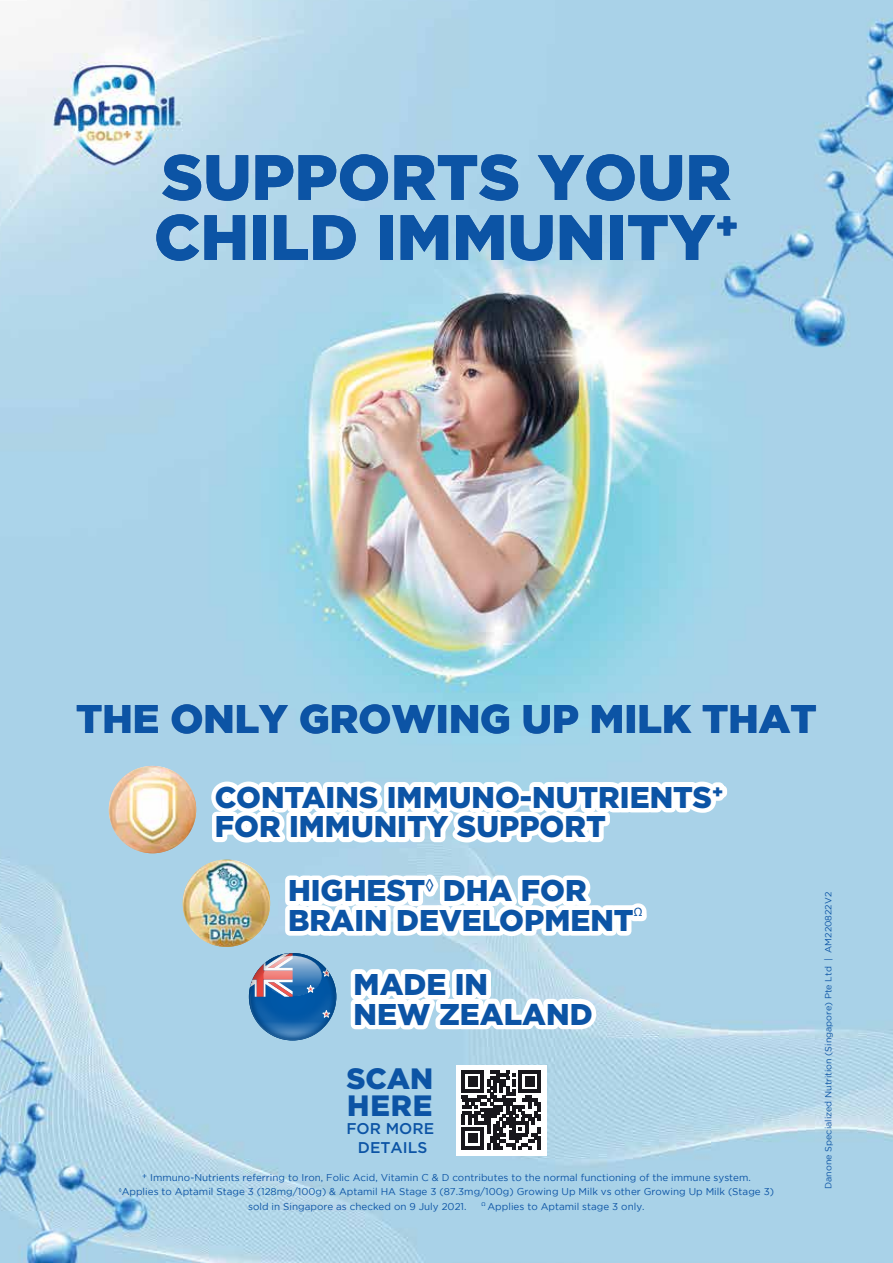
<style>
.page{position:relative;width:893px;height:1263px;background:#fff}
.page>*{position:absolute;margin:0;border:0;box-sizing:border-box;transform-origin:0 0}
.t1{font:900 63.75px/60px "Gotham";color:#1e4a98}
.t2{font:900 39.75px "Gotham";color:#1e4a98}
.t3{font:900 30px/29.7px "Gotham";color:#0c54a5}
.t4{font:900 29.4px/26.1px "Gotham";letter-spacing:.015em;color:#0c54a5}
.t5{font:500 15.6px/18.6px "Gotham";color:#0c54a5;text-align:center}
.t6{font:12.3px "Myriad Pro";color:#0c54a5}
.t7{font:9.9px "Gotham";color:#0c54a5}
.t8{font:9px "Gotham";color:#0c54a5}
</style>
<div class="page">
<img style="left:0;top:0;width:893px;height:1263px">
<div style="left:456px;top:1065px;width:91px;height:90px;background:#fff"></div>
<svg style="left:462px;top:1070px;width:79px;height:79px"></svg>
<img style="left:183px;top:859px;width:87px;height:88px;border-radius:43px">
<img style="left:109px;top:766px;width:87px;height:87px">
<svg style="left:207px;top:764px;width:525px;height:283px"></svg>
<h1 class="t1" style="left:154px;top:146px;width:586px">SUPPORTS YOUR<br>CHILD IMMUNITY<sup>+</sup></h1>
<h2 class="t2" style="left:76px;top:696px;width:742px">THE ONLY GROWING UP MILK THAT</h2>
<h3 class="t3" style="left:215px;top:782px;width:510px">CONTAINS IMMUNO-NUTRIENTS<sup>+<br></sup>FOR IMMUNITY SUPPORT</h3>
<h3 class="t3" style="left:288px;top:875px;width:347px">HIGHEST<sup>◊</sup> DHA FOR<br>BRAIN DEVELOPMENT</h3>
<p class="t6" style="left:634px;top:905px;width:10px">Ω</p>
<h3 class="t3" style="left:354px;top:969px;width:241px">MADE IN<br>NEW ZEALAND</h3>
<h3 class="t4" style="left:346px;top:1066px;width:88px">SCAN<br>HERE</h3>
<h3 class="t5" style="left:346px;top:1119px;width:89px">FOR MORE<br>DETAILS</h3>
<p class="t7" style="left:142px;top:1172px;width:611px"><sup>+</sup> Immuno-Nutrients referring to Iron, Folic Acid, Vitamin C &amp; D contributes to the normal functioning of the immune system.</p>
<p class="t7" style="left:119px;top:1186px;width:657px"><sup>◊</sup>Applies to Aptamil Stage 3 (128mg/100g) &amp; Aptamil HA Stage 3 (87.3mg/100g) Growing Up Milk vs other Growing Up Milk (Stage 3)</p>
<p class="t7" style="left:248px;top:1201px;width:220px">sold in Singapore as checked on 9 July 2021.</p>
<p class="t7" style="left:481px;top:1201px;width:165px"><sup>Ω</sup> Applies to Aptamil stage 3 only.</p>
<p class="t8" style="left:823px;top:1189px;width:298px;rotate:-90deg">Danone Specialized Nutrition (Singapore) Pte Ltd | AM220822V2</p>
</div>
